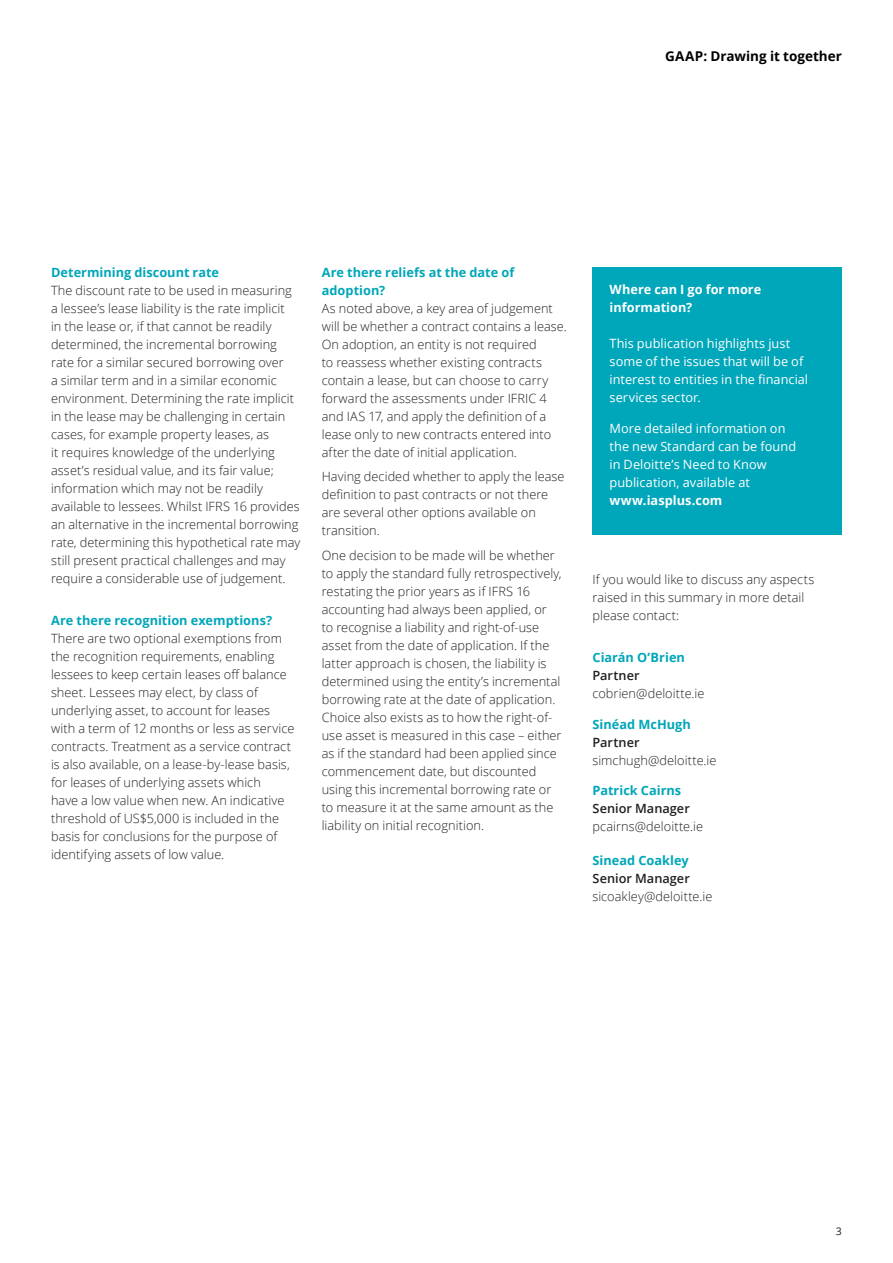
<style>
.page{position:relative;width:893px;height:1263px;background:#fff}
.page>*{position:absolute;margin:0;border:0;box-sizing:border-box;transform-origin:0 0}
.Subhead_B__8_5_12pt{font:700 13.5px "Open Sans";color:#000}
.Body_copy__8_5_12pt{font:300 12.75px/18px "Open Sans";letter-spacing:.005em;color:#231f20}
.t1{font:12.75px/18px "Open Sans";letter-spacing:.005em;color:#fff}
.Subhead_A__8_5_12pt{font:700 12.75px/18px "Open Sans";color:#00a6b9}
.t2{font:700 12.75px/18px "Open Sans";color:#fff}
.t3{font:600 12.75px "Open Sans";letter-spacing:.005em;color:#231f20}
.Folio_Right_pg__7_9{font:10.5px "Open Sans";color:#231f20}
.s1{font-weight:700}
.s2{font-weight:700;color:#00a6b9}
.s3{font-weight:600}
</style>
<div class="page">
<div style="left:592px;top:267px;width:250px;height:268px;background:#00a6b9"></div>
<p class="Subhead_B__8_5_12pt" style="left:665px;top:47px;width:178px">GAAP: Drawing it together</p>
<p class="Subhead_A__8_5_12pt" style="left:51px;top:263px;width:170px">Determining discount rate</p>
<p class="Body_copy__8_5_12pt" style="left:51px;top:281px;width:251px">The discount rate to be used in measuring a lessee’s lease liability is the rate implicit<br>in the lease or, if that cannot be readily determined, the incremental borrowing rate for a similar secured borrowing over<br>a similar term and in a similar economic environment. Determining the rate implicit in the lease may be challenging in certain cases, for example property leases, as<br>it requires knowledge of the underlying asset’s residual value, and its fair value; information which may not be readily available to lessees. Whilst IFRS 16 provides an alternative in the incremental borrowing rate, determining this hypothetical rate may still present practical challenges and may require a considerable use of judgement.</p>
<p class="Subhead_A__8_5_12pt" style="left:51px;top:611px;width:223px">Are there recognition exemptions?</p>
<p class="Body_copy__8_5_12pt" style="left:51px;top:629px;width:245px">There are two optional exemptions from the recognition requirements, enabling lessees to keep certain leases off balance sheet. Lessees may elect, by class of underlying asset, to account for leases with a term of 12 months or less as service contracts. Treatment as a service contract is also available, on a lease-by-lease basis, for leases of underlying assets which<br>have a low value when new. An indicative threshold of US$5,000 is included in the basis for conclusions for the purpose of identifying assets of low value.</p>
<p class="Subhead_A__8_5_12pt" style="left:322px;top:263px;width:194px">Are there reliefs at the date of adoption?</p>
<p class="Body_copy__8_5_12pt" style="left:322px;top:299px;width:246px">As noted above, a key area of judgement will be whether a contract contains a lease.<br>On adoption, an entity is not required<br>to reassess whether existing contracts contain a lease, but can choose to carry forward the assessments under IFRIC 4 and IAS 17, and apply the definition of a lease only to new contracts entered into after the date of initial application.</p>
<p class="Body_copy__8_5_12pt" style="left:322px;top:467px;width:244px">Having decided whether to apply the lease definition to past contracts or not there are several other options available on transition.</p>
<p class="Body_copy__8_5_12pt" style="left:322px;top:546px;width:241px">One decision to be made will be whether to apply the standard fully retrospectively, restating the prior years as if IFRS 16 accounting had always been applied, or to recognise a liability and right-of-use asset from the date of application. If the latter approach is chosen, the liability is determined using the entity’s incremental borrowing rate at the date of application.<br>Choice also exists as to how the right-of&shy;use asset is measured in this case – either as if the standard had been applied since commencement date, but discounted using this incremental borrowing rate or to measure it at the same amount as the liability on initial recognition.</p>
<p class="t2" style="left:609px;top:280px;width:153px">Where can I go for more information?</p>
<p class="t1" style="left:609px;top:334px;width:200px">This publication highlights just some of the issues that will be of interest to entities in the financial services sector.</p>
<p class="t1" style="left:609px;top:419px;width:188px">More detailed information on the new Standard can be found in Deloitte’s Need to Know publication, available at <span class="s1">www.iasplus.com</span></p>
<p class="Body_copy__8_5_12pt" style="left:592px;top:569px;width:223px">If you would like to discuss any aspects raised in this summary in more detail please contact:</p>
<p class="Subhead_A__8_5_12pt" style="left:592px;top:648px;width:94px">Ciarán O’Brien</p>
<p class="t3" style="left:592px;top:666px;width:49px">Partner</p>
<p class="Body_copy__8_5_12pt" style="left:592px;top:684px;width:114px">cobrien@deloitte.ie</p>
<p class="Body_copy__8_5_12pt" style="left:592px;top:715px;width:125px"><span class="s2">Sinéad McHugh<br></span><span class="s3">Partner </span>simchugh@deloitte.ie</p>
<p class="Subhead_A__8_5_12pt" style="left:592px;top:781px;width:90px">Patrick Cairns</p>
<p class="Body_copy__8_5_12pt" style="left:592px;top:799px;width:112px"><span class="s3">Senior Manager </span>pcairns@deloitte.ie</p>
<p class="Subhead_A__8_5_12pt" style="left:592px;top:851px;width:98px">Sinead Coakley</p>
<p class="Body_copy__8_5_12pt" style="left:592px;top:869px;width:121px"><span class="s3">Senior Manager </span>sicoakley@deloitte.ie</p>
<p class="Folio_Right_pg__7_9" style="left:836px;top:1224px;width:8px">3</p>
</div>
